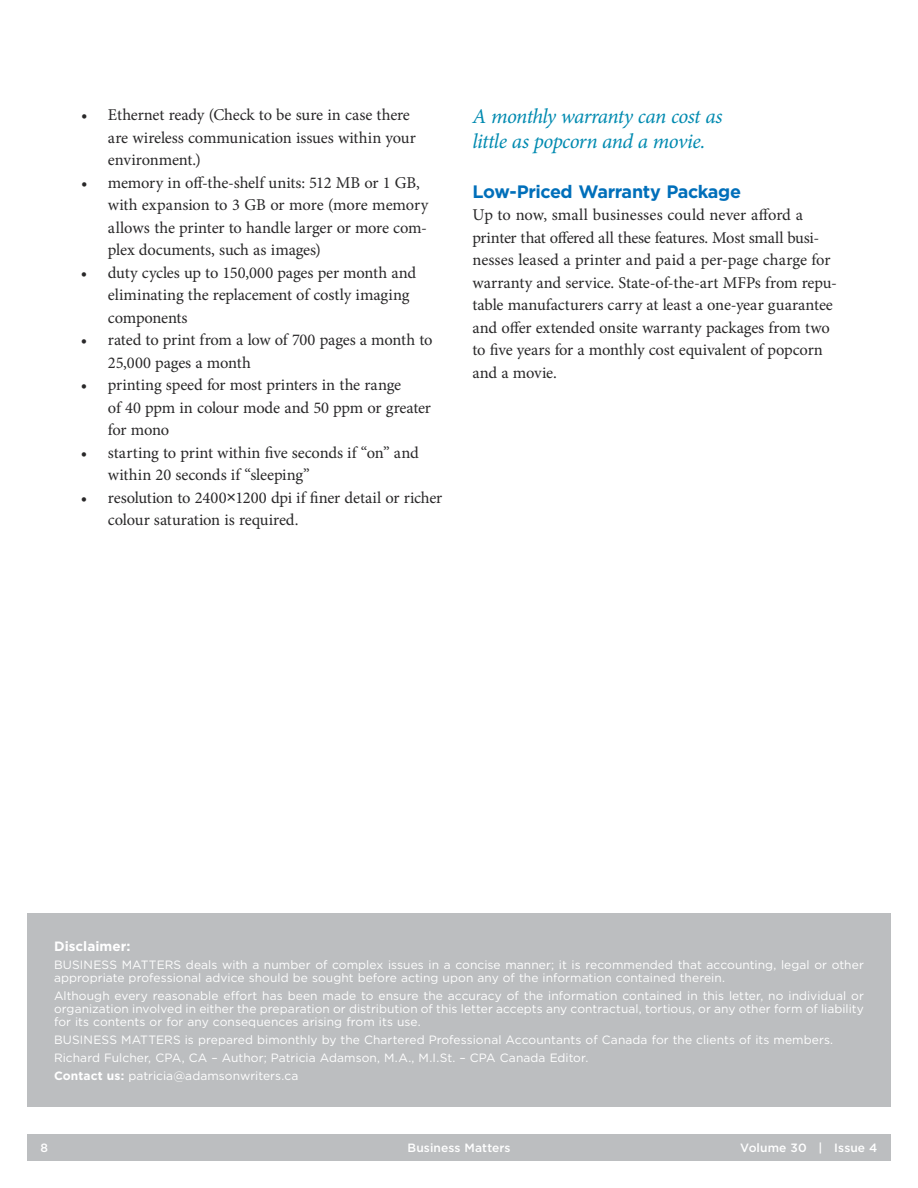
<style>
.page{position:relative;width:918px;height:1188px;background:#fff}
.page>*{position:absolute;margin:0;border:0;box-sizing:border-box;transform-origin:0 0}
.t1{font:italic 21px/24.8px "Minion Pro";letter-spacing:-.03em;color:#008ab0}
.t2{font:700 18px "Gotham";letter-spacing:-.025em;color:#006fba}
.t3{font:16.5px/22.5px "Minion Pro";letter-spacing:-.01em;color:#292829}
.t4{font:700 13.5px "Gotham";letter-spacing:.005em;color:#fff}
.t5{font:12px/12.8px "Gotham";letter-spacing:.005em;color:#fff}
.t6{font:500 12px "Gotham";letter-spacing:.01em;color:#fff}
.s1{font-family:"Gotham"}
.s2{font-weight:700}
</style>
<div class="page">
<div style="left:27px;top:1134px;width:864px;height:27px;background:#bcbec0"></div>
<div style="left:27px;top:913px;width:864px;height:194px;background:#bcbec0"></div>
<p class="t3" style="left:108px;top:104px;width:309px;text-indent:-27px">• Ethernet ready (Check to be sure in case there are wireless communication issues within your environment.)</p>
<p class="t3" style="left:108px;top:171px;width:322px;text-indent:-27px">• memory in off-the-shelf units: 512 MB or 1 GB, with expansion to 3 GB or more (more memory allows the printer to handle larger or more com&shy;plex documents, such as images)</p>
<p class="t3" style="left:108px;top:261px;width:310px;text-indent:-27px">• duty cycles up to 150,000 pages per month and eliminating the replacement of costly imaging components</p>
<p class="t3" style="left:108px;top:329px;width:326px;text-indent:-27px">• rated to print from a low of 700 pages a month to<br>25,000 pages a month</p>
<p class="t3" style="left:108px;top:374px;width:325px;text-indent:-27px">• printing speed for most printers in the range<br>of 40 ppm in colour mode and 50 ppm or greater for mono</p>
<p class="t3" style="left:108px;top:441px;width:312px;text-indent:-27px">• starting to print within five seconds if “on” and within 20 seconds if “sleeping”</p>
<p class="t3" style="left:108px;top:486px;width:336px;text-indent:-27px">• resolution to 2400<span class="s1">×</span>1200 dpi if finer detail or richer colour saturation is required.</p>
<p class="t1" style="left:472px;top:104px;width:252px">A monthly warranty can cost as little as popcorn and a movie.</p>
<p class="t2" style="left:472px;top:179px;width:270px">Low-Priced Warranty Package</p>
<p class="t3" style="left:472px;top:204px;width:366px">Up to now, small businesses could never afford a printer that offered all these features. Most small busi&shy;nesses leased a printer and paid a per-page charge for warranty and service. State-of-the-art MFPs from repu&shy;table manufacturers carry at least a one-year guarantee and offer extended onsite warranty packages from two to five years for a monthly cost equivalent of popcorn and a movie.</p>
<p class="t4" style="left:54px;top:937px;width:78px">Disclaimer:</p>
<p class="t5" style="left:54px;top:958px;width:811px">BUSINESS MATTERS deals with a number of complex issues in a concise manner; it is recommended that accounting, legal or other appropriate professional advice should be sought before acting upon any of the information contained therein.</p>
<p class="t5" style="left:54px;top:989px;width:811px;text-align:justify">Although every reasonable effort has been made to ensure the accuracy of the information contained in this letter, no individual or organization involved in either the preparation or distribution of this letter accepts any contractual, tortious, or any other form of liability for its contents or for any consequences arising from its use.</p>
<p class="t5" style="left:54px;top:1030px;width:781px;line-height:18.1px">BUSINESS MATTERS is prepared bimonthly by the Chartered Professional Accountants of Canada for the clients of its members.<br>Richard Fulcher, CPA, CA – Author; Patricia Adamson, M.A., M.I.St. – CPA Canada Editor.<br><span class="s2">Contact us:</span> patricia@adamsonwriters.ca</p>
<p class="t6" style="left:40px;top:1140px;width:9px">8</p>
<p class="t6" style="left:407px;top:1140px;width:105px">Business Matters</p>
<p class="t6" style="left:740px;top:1140px;width:139px">Volume 30 | Issue 4</p>
</div>
